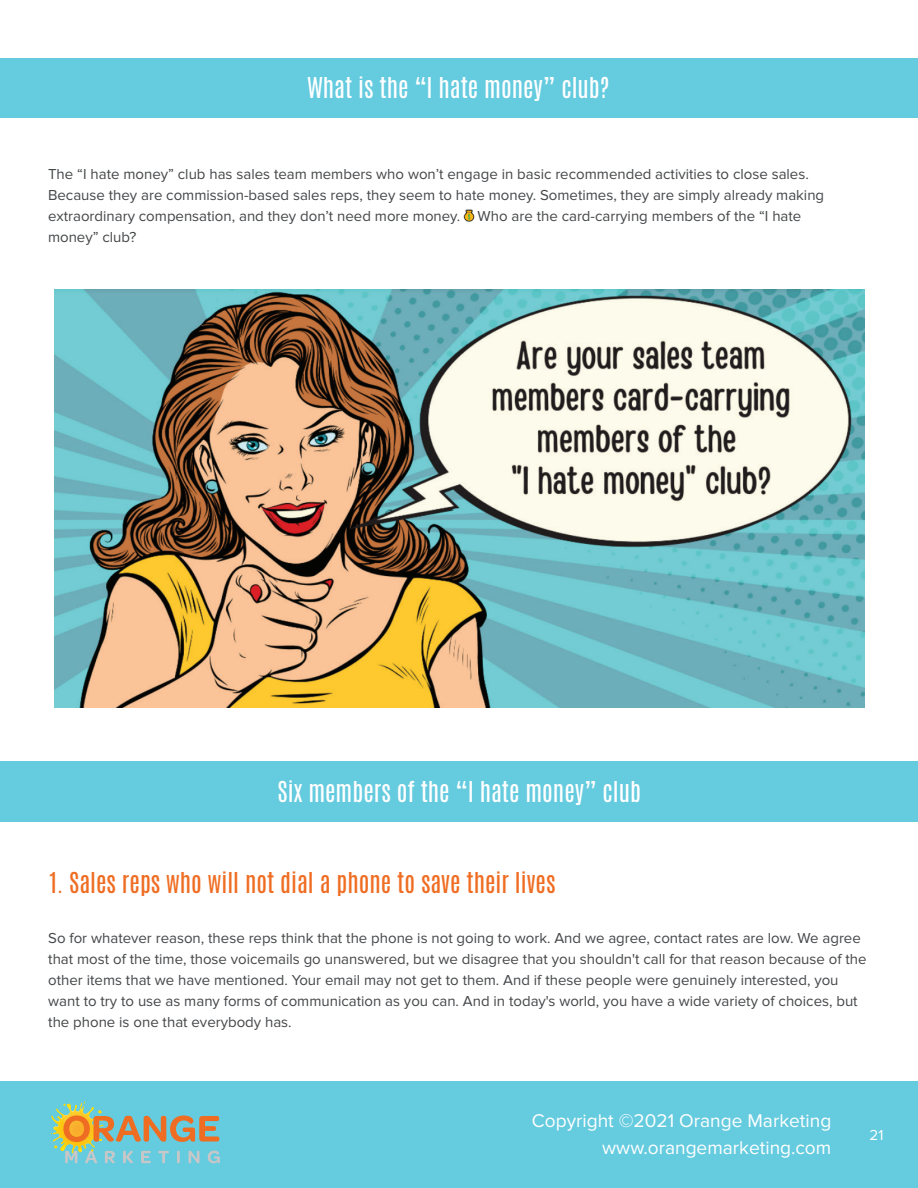
<style>
.page{position:relative;width:918px;height:1188px;background:#fff}
.page>*{position:absolute;margin:0;border:0;box-sizing:border-box;transform-origin:0 0}
.t1{font:24px "Antonio";color:#fff}
.t2{font:24px "Antonio";color:#ef6d23}
.t3{font:19.2px/26.8px "Proxima Nova";color:#fff;text-align:right}
.t4{font:15px/21px "Proxima Nova";color:#444648}
.t5{font:15px "Proxima Nova";color:#fff}
</style>
<div class="page">
<img style="left:463px;top:210px;width:12px;height:12px">
<div style="left:0;top:1082px;width:918px;height:106px;background:#65cbdf"></div>
<svg style="left:51px;top:1101px;width:169px;height:62px"></svg>
<div style="left:0;top:58px;width:918px;height:60px;background:#65cbdf"></div>
<div style="left:0;top:762px;width:918px;height:60px;background:#65cbdf"></div>
<img style="left:55px;top:290px;width:810px;height:417px">
<h1 class="t1" style="left:307px;top:70px;width:304px">What is the “I hate money” club?</h1>
<p class="t4" style="left:48px;top:163px;width:778px">The “I hate money” club has sales team members who won’t engage in basic recommended activities to close sales.<br>Because they are commission-based sales reps, they seem to hate money. Sometimes, they are simply already making extraordinary compensation, and they don’t need more money. Who are the card-carrying members of the “I hate money” club?</p>
<h1 class="t1" style="left:278px;top:774px;width:365px">Six members of the “I hate money” club</h1>
<h1 class="t2" style="left:49px;top:865px;width:508px">1. Sales reps who will not dial a phone to save their lives</h1>
<p class="t4" style="left:48px;top:927px;width:820px">So for whatever reason, these reps think that the phone is not going to work. And we agree, contact rates are low. We agree that most of the time, those voicemails go unanswered, but we disagree that you shouldn't call for that reason because of the other items that we have mentioned. Your email may not get to them. And if these people were genuinely interested, you want to try to use as many forms of communication as you can. And in today's world, you have a wide variety of choices, but the phone is one that everybody has.</p>
<p class="t3" style="left:532px;top:1108px;width:301px">Copyright ©2021 Orange Marketing www.orangemarketing.com</p>
<p class="t5" style="left:870px;top:1126px;width:15px">21</p>
</div>
